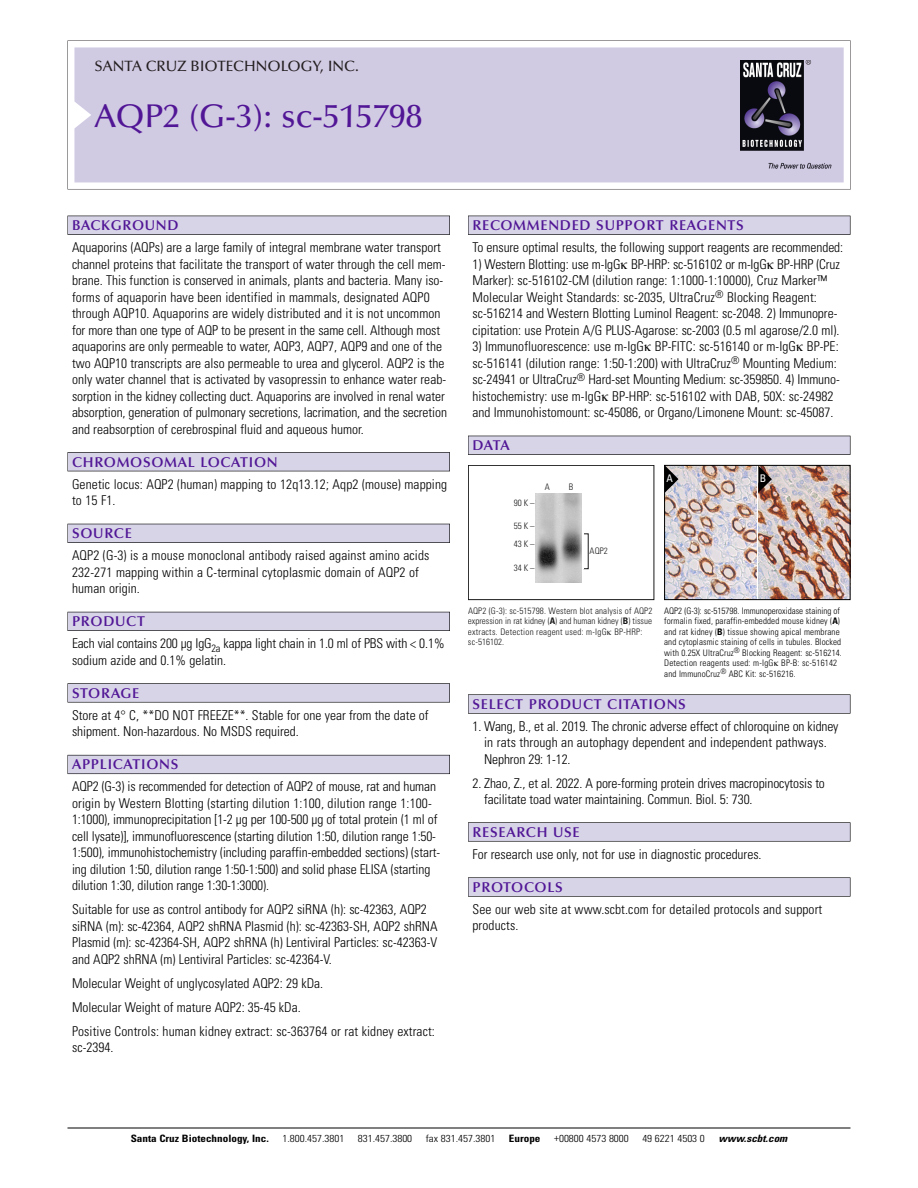
<style>
.page{position:relative;width:918px;height:1188px;background:#fff}
.page>*{position:absolute;margin:0;border:0;box-sizing:border-box;transform-origin:0 0}
.t1{font:500 33px "Optima";color:#511695}
.t2{font:500 15px "Optima";color:#231f20}
.t3{font:600 14.25px "Optima";letter-spacing:.05em;color:#511695}
.t4{font:300 condensed 13.5px/16.5px "Univers";color:#000}
.t5{font:condensed 10.5px "Univers";color:#fff}
.t6{font:300 condensed 10.2px "Univers";color:#000;scale:1.1 1}
.t7{font:700 condensed 10.2px "Univers";color:#000;scale:1.1 1}
.t8{font:italic 700 condensed 10.2px "Univers";color:#000;scale:1.1 1}
.t9{font:300 condensed 9px/10.5px "Univers";letter-spacing:.015em;color:#000}
.t10{font:300 condensed 9px/10.5px "Univers";letter-spacing:.015em;color:#191919}
.s1{font-weight:700}
</style>
<div class="page">
<svg style="left:68px;top:40px;width:783px;height:149px"></svg>
<div style="left:74px;top:47px;width:770px;height:135px;background:#d1cae3"></div>
<img style="left:741px;top:60px;width:90px;height:108px">
<div style="left:68px;top:216px;width:382px;height:19px;background:#535256"></div>
<div style="left:68px;top:216px;width:381px;height:18px;background:#d7d4e8"></div>
<div style="left:68px;top:452px;width:382px;height:19px;background:#515155"></div>
<div style="left:68px;top:453px;width:381px;height:18px;background:#d7d4e8"></div>
<div style="left:68px;top:524px;width:382px;height:19px;background:#515057"></div>
<div style="left:68px;top:524px;width:381px;height:18px;background:#d7d4e8"></div>
<div style="left:68px;top:612px;width:382px;height:19px;background:#535259"></div>
<div style="left:68px;top:612px;width:381px;height:18px;background:#d7d4e8"></div>
<svg style="left:68px;top:683px;width:382px;height:20px"></svg>
<div style="left:68px;top:684px;width:381px;height:18px;background:#d7d4e8"></div>
<div style="left:68px;top:755px;width:382px;height:19px;background:#64626c"></div>
<div style="left:68px;top:755px;width:381px;height:18px;background:#d7d4e8"></div>
<div style="left:468px;top:216px;width:382px;height:19px;background:#535256"></div>
<div style="left:468px;top:216px;width:382px;height:18px;background:#d7d4e8"></div>
<div style="left:468px;top:436px;width:382px;height:19px;background:#525156"></div>
<div style="left:468px;top:436px;width:382px;height:18px;background:#d7d4e8"></div>
<div style="left:468px;top:694px;width:382px;height:20px;background:#666"></div>
<div style="left:468px;top:695px;width:382px;height:18px;background:#d7d4e8"></div>
<div style="left:468px;top:822px;width:382px;height:20px;background:#676767"></div>
<div style="left:468px;top:823px;width:382px;height:18px;background:#d7d4e8"></div>
<div style="left:468px;top:877px;width:382px;height:20px;background:#666"></div>
<div style="left:468px;top:878px;width:382px;height:18px;background:#d7d4e8"></div>
<hr style="left:68px;top:1128px;width:782px;height:1px;background:#000">
<div style="left:468px;top:465px;width:186px;height:135px;border:1px solid #191919"></div>
<img style="left:536px;top:493px;width:46px;height:90px">
<img style="left:758px;top:467px;width:90px;height:131px">
<img style="left:666px;top:467px;width:90px;height:131px">
<div style="left:664px;top:465px;width:186px;height:135px;border:1px solid #000"></div>
<svg style="left:758px;top:466px;width:14px;height:27px"></svg>
<svg style="left:665px;top:466px;width:13px;height:27px"></svg>
<p class="t2" style="left:94px;top:60px;width:266px">SANTA CRUZ BIOTECHNOLOGY, INC.</p>
<p class="t1" style="left:94px;top:102px;width:329px">AQP2 (G-3): sc-515798</p>
<p class="t3" style="left:72px;top:219px;width:108px">BACKGROUND</p>
<p class="t4" style="left:72px;top:240px;width:377px">Aquaporins (AQPs) are a large family of integral membrane water transport channel proteins that facilitate the transport of water through the cell mem&shy;brane. This function is conserved in animals, plants and bacteria. Many iso&shy;forms of aquaporin have been identified in mammals, designated AQP0 through AQP10. Aquaporins are widely distributed and it is not uncommon for more than one type of AQP to be present in the same cell. Although most aquaporins are only permeable to water, AQP3, AQP7, AQP9 and one of the two AQP10 transcripts are also permeable to urea and glycerol. AQP2 is the only water channel that is activated by vasopressin to enhance water reab&shy;sorption in the kidney collecting duct. Aquaporins are involved in renal water absorption, generation of pulmonary secretions, lacrimation, and the secretion and reabsorption of cerebrospinal fluid and aqueous humor.</p>
<p class="t3" style="left:72px;top:456px;width:207px">CHROMOSOMAL LOCATION</p>
<p class="t4" style="left:72px;top:477px;width:377px">Genetic locus: AQP2 (human) mapping to 12q13.12; Aqp2 (mouse) mapping to 15 F1.</p>
<p class="t3" style="left:72px;top:527px;width:61px">SOURCE</p>
<p class="t4" style="left:72px;top:549px;width:359px">AQP2 (G-3) is a mouse monoclonal antibody raised against amino acids<br>232-271 mapping within a C-terminal cytoplasmic domain of AQP2 of human origin.</p>
<p class="t3" style="left:72px;top:615px;width:74px">PRODUCT</p>
<p class="t4" style="left:72px;top:637px;width:374px">Each vial contains 200 µg IgG<sub>2a</sub> kappa light chain in 1.0 ml of PBS with &lt; 0.1% sodium azide and 0.1% gelatin.</p>
<p class="t3" style="left:72px;top:687px;width:69px">STORAGE</p>
<p class="t4" style="left:72px;top:708px;width:358px">Store at 4° C, **DO NOT FREEZE**. Stable for one year from the date of shipment. Non-hazardous. No MSDS required.</p>
<p class="t3" style="left:72px;top:759px;width:108px">APPLICATIONS</p>
<p class="t4" style="left:72px;top:780px;width:370px">AQP2 (G-3) is recommended for detection of AQP2 of mouse, rat and human origin by Western Blotting (starting dilution 1:100, dilution range 1:100- 1:1000), immunoprecipitation [1-2 µg per 100-500 µg of total protein (1 ml of cell lysate)], immunofluorescence (starting dilution 1:50, dilution range 1:50- 1:500), immunohistochemistry (including paraffin-embedded sections) (start&shy;ing dilution 1:50, dilution range 1:50-1:500) and solid phase ELISA (starting dilution 1:30, dilution range 1:30-1:3000).</p>
<p class="t4" style="left:72px;top:903px;width:367px">Suitable for use as control antibody for AQP2 siRNA (h): sc-42363, AQP2 siRNA (m): sc-42364, AQP2 shRNA Plasmid (h): sc-42363-SH, AQP2 shRNA Plasmid (m): sc-42364-SH, AQP2 shRNA (h) Lentiviral Particles: sc-42363-V and AQP2 shRNA (m) Lentiviral Particles: sc-42364-V.</p>
<p class="t4" style="left:72px;top:976px;width:253px">Molecular Weight of unglycosylated AQP2: 29 kDa.</p>
<p class="t4" style="left:72px;top:1000px;width:230px">Molecular Weight of mature AQP2: 35-45 kDa.</p>
<p class="t4" style="left:72px;top:1024px;width:364px">Positive Controls: human kidney extract: sc-363764 or rat kidney extract: sc-2394.</p>
<p class="t3" style="left:473px;top:219px;width:273px">RECOMMENDED SUPPORT REAGENTS</p>
<p class="t4" style="left:473px;top:240px;width:372px">To ensure optimal results, the following support reagents are recommended:</p>
<p class="t4" style="left:473px;top:257px;width:369px">1) Western Blotting: use m-IgG BP-HRP: sc-516102 or m-IgG BP-HRP (Cruz Marker): sc-516102-CM (dilution range: 1:1000-1:10000), Cruz Marker™ Molecular Weight Standards: sc-2035, UltraCruz<sup>®</sup> Blocking Reagent: sc-516214 and Western Blotting Luminol Reagent: sc-2048. 2) Immunopre&shy;cipitation: use Protein A/G PLUS-Agarose: sc-2003 (0.5 ml agarose/2.0 ml).</p>
<p class="t4" style="left:473px;top:339px;width:369px">3) Immunofluorescence: use m-IgG BP-FITC: sc-516140 or m-IgG BP-PE: sc-516141 (dilution range: 1:50-1:200) with UltraCruz<sup>®</sup> Mounting Medium: sc-24941 or UltraCruz<sup>®</sup> Hard-set Mounting Medium: sc-359850. 4) Immuno&shy;histochemistry: use m-IgG BP-HRP: sc-516102 with DAB, 50X: sc-24982 and Immunohistomount: sc-45086, or Organo/Limonene Mount: sc-45087.</p>
<p class="t3" style="left:473px;top:439px;width:39px">DATA</p>
<p class="t10" style="left:514px;top:498px;width:22px">90K–</p>
<p class="t10" style="left:514px;top:517px;width:22px;line-height:18.5px">55K–<br>43K–</p>
<p class="t10" style="left:514px;top:564px;width:22px">34K–</p>
<p class="t10" style="left:545px;top:482px;width:7px">A</p>
<p class="t10" style="left:569px;top:482px;width:6px">B</p>
<p class="t10" style="left:590px;top:546px;width:20px">AQP2</p>
<p class="t5" style="left:667px;top:474px;width:8px">A</p>
<p class="t5" style="left:760px;top:474px;width:8px">B</p>
<p class="t10" style="left:468px;top:606px;width:186px">AQP2 (G-3): sc-515798. Western blot analysis of AQP2 expression in rat kidney (<span class="s1">A</span>) and human kidney (<span class="s1">B</span>) tissue extracts. Detection reagent used: m-IgG BP-HRP: sc-516102.</p>
<p class="t9" style="left:664px;top:606px;width:179px">AQP2 (G-3): sc-515798. Immunoperoxidase staining of formalin fixed, paraffin-embedded mouse kidney (<span class="s1">A</span>) and rat kidney (<span class="s1">B</span>) tissue showing apical membrane and cytoplasmic staining of cells in tubules. Blocked with 0.25X UltraCruz<sup>®</sup> Blocking Reagent: sc-516214.<br>Detection reagents used: m-IgG BP-B: sc-516142 and ImmunoCruz<sup>®</sup> ABC Kit: sc-516216.</p>
<p class="t3" style="left:473px;top:698px;width:215px">SELECT PRODUCT CITATIONS</p>
<p class="t4" style="left:484px;top:719px;width:356px;text-indent:-12px">1. Wang, B., et al. 2019. The chronic adverse effect of chloroquine on kidney in rats through an autophagy dependent and independent pathways.<br>Nephron 29: 1-12.</p>
<p class="t4" style="left:484px;top:776px;width:342px;text-indent:-12px">2. Zhao, Z., et al. 2022. A pore-forming protein drives macropinocytosis to facilitate toad water maintaining. Commun. Biol. 5: 730.</p>
<p class="t3" style="left:473px;top:826px;width:109px">RESEARCH USE</p>
<p class="t4" style="left:473px;top:847px;width:291px">For research use only, not for use in diagnostic procedures.</p>
<p class="t3" style="left:473px;top:881px;width:92px">PROTOCOLS</p>
<p class="t4" style="left:473px;top:902px;width:351px">See our web site at www.scbt.com for detailed protocols and support products.</p>
<p class="t7" style="left:131px;top:1135px;width:127px">Santa Cruz Biotechnology, Inc.</p>
<p class="t6" style="left:282px;top:1135px;width:58px">1.800.457.3801</p>
<p class="t6" style="left:358px;top:1135px;width:51px">831.457.3800</p>
<p class="t6" style="left:426px;top:1135px;width:65px">fax 831.457.3801</p>
<p class="t7" style="left:509px;top:1135px;width:30px">Europe</p>
<p class="t6" style="left:554px;top:1135px;width:69px">+00800 4573 8000</p>
<p class="t6" style="left:642px;top:1135px;width:58px">49 6221 4503 0</p>
<p class="t8" style="left:719px;top:1135px;width:66px">www.scbt.com</p>
</div>
